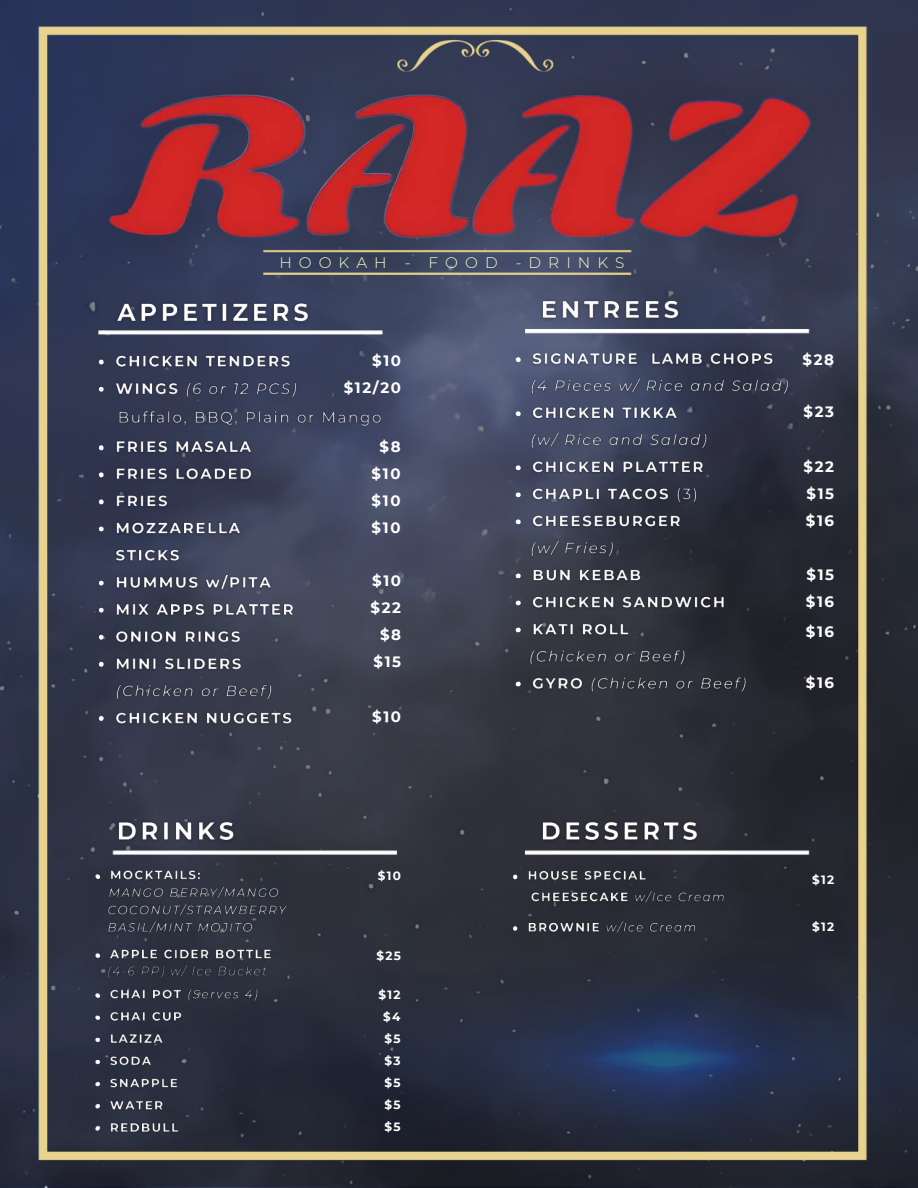
<style>
.page{position:relative;width:918px;height:1188px;background:#fff}
.page>*{position:absolute;margin:0;border:0;box-sizing:border-box;transform-origin:0 0}
.t1{font:300 15.3px "Montserrat";letter-spacing:.46em;color:#f7ffcf}
.t2{font:700 15px/27px "Montserrat";letter-spacing:.11em;color:#fff;text-align:right}
.t3{font:700 12px/22px "Montserrat";letter-spacing:.11em;color:#fff;text-align:center}
</style>
<div class="page">
<img style="left:0;top:0;width:911px;height:1188px">
<img style="left:109px;top:311px;width:206px;height:18px">
<img style="left:536px;top:311px;width:151px;height:16px">
<img style="left:63px;top:51px;width:792px;height:260px">
<img style="left:112px;top:814px;width:129px;height:34px">
<img style="left:536px;top:814px;width:170px;height:34px">
<img style="left:92px;top:351px;width:213px;height:52px">
<img style="left:115px;top:407px;width:270px;height:25px">
<img style="left:92px;top:437px;width:206px;height:292px">
<img style="left:503px;top:348px;width:295px;height:350px">
<img style="left:92px;top:987px;width:169px;height:149px">
<img style="left:87px;top:868px;width:203px;height:69px">
<img style="left:504px;top:868px;width:224px;height:40px">
<img style="left:87px;top:947px;width:188px;height:35px">
<img style="left:509px;top:917px;width:190px;height:20px">
<p class="t1" style="left:279px;top:252px;width:347px">HOOKAH - FOOD -DRINKS</p>
<p class="t2" style="left:344px;top:346px;width:59px">$10 $12/20</p>
<p class="t2" style="left:372px;top:433px;width:30px;text-align:center">$8 $10 $10 $10</p>
<p class="t2" style="left:371px;top:567px;width:32px">$10 $22 $8 $15</p>
<p class="t2" style="left:372px;top:703px;width:30px">$10</p>
<p class="t3" style="left:378px;top:864px;width:25px">$10</p>
<p class="t3" style="left:377px;top:944px;width:26px">$25</p>
<p class="t3" style="left:379px;top:983px;width:24px">$12 $4 $5 $3 $5 $5 $5</p>
<p class="t2" style="left:803px;top:345px;width:33px">$28</p>
<p class="t2" style="left:804px;top:398px;width:32px">$23</p>
<p class="t2" style="left:804px;top:452px;width:32px;text-align:justify">$22 $15 $16</p>
<p class="t2" style="left:806px;top:560px;width:30px;text-align:left">$15 $16</p>
<p class="t2" style="left:806px;top:617px;width:30px">$16</p>
<p class="t2" style="left:806px;top:669px;width:30px">$16</p>
<p class="t3" style="left:812px;top:868px;width:24px">$12</p>
<p class="t3" style="left:812px;top:915px;width:24px">$12</p>
</div>
